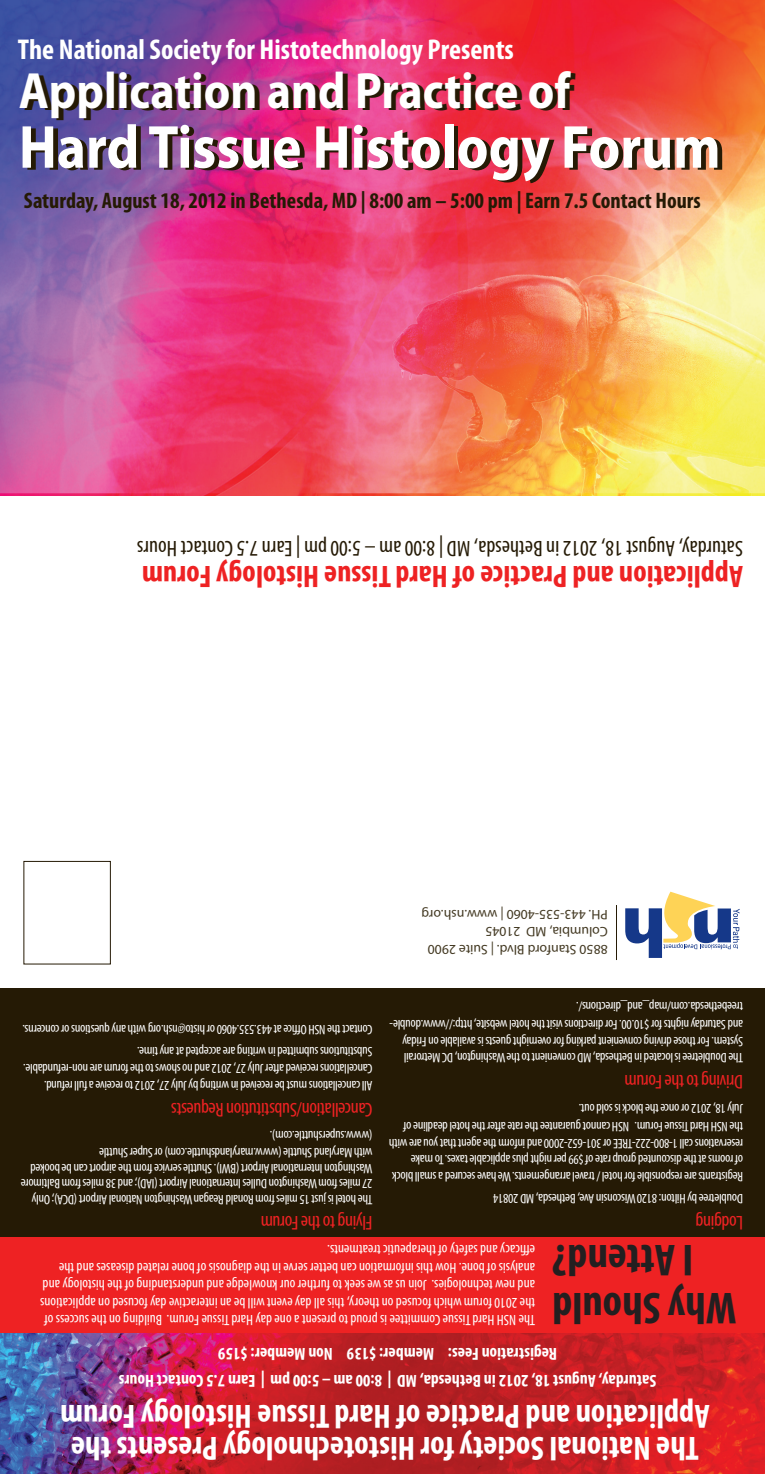
<style>
.page{position:relative;width:765px;height:1474px;background:#fff}
.page>*{position:absolute;margin:0;border:0;box-sizing:border-box;transform-origin:0 0}
.t1{font:700 61.25px "Myriad Pro";color:#fff;scale:.9 1}
.t2{font:700 51.25px "Myriad Pro";color:#fff;scale:.9 1}
.t3{font:700 condensed 45px/47.5px "Myriad Pro";color:#231f20;text-align:right}
.t4{font:700 condensed 33.75px/32.5px "Myriad Pro";color:#fff;text-align:center}
.t5{font:700 condensed 31.25px "Myriad Pro";color:#ee2223}
.t6{font:700 condensed 28.75px "Myriad Pro";color:#fff}
.t7{font:condensed 22.5px "Myriad Pro";color:#251a05}
.t8{font:700 condensed 22.5px "Myriad Pro";color:#251a05}
.t9{font:condensed 20px "Myriad Pro";letter-spacing:-.02em;color:#ee2223}
.t10{font:700 condensed 17.5px/26.9px "Myriad Pro";color:#fff;text-align:center}
.t11{font:condensed 15px/17.5px "Myriad Pro";color:#fff}
.t12{font:condensed 13.75px/16.5px "Myriad Pro";letter-spacing:-.02em;color:#fff}
.t13{font:13.75px/17.5px "Myriad Pro";color:#433922}
</style>
<div class="page">
<img style="left:0;top:1333px;width:765px;height:141px">
<img style="left:0;top:0;width:765px;height:496px">
<div style="left:24px;top:861px;width:87px;height:103px;border:1px solid #251a05"></div>
<hr style="left:616px;top:905px;width:1px;height:55px;background:#251a05">
<div style="left:0;top:1237px;width:765px;height:96px;background:#ee2223"></div>
<div style="left:0;top:989px;width:765px;height:248px;background:#251a05"></div>
<svg style="left:625px;top:892px;width:115px;height:66px"></svg>
<h3 class="t6" style="left:18px;top:31px;width:498px">The National Society for Histotechnology Presents</h3>
<h2 class="t2" style="left:19px;top:57px;width:614px">Application and Practice of</h2>
<h1 class="t1" style="left:19px;top:107px;width:781px">Hard Tissue Histology Forum</h1>
<h3 class="t8" style="left:24px;top:187px;width:679px">Saturday, August 18, 2012 in Bethesda, MD | 8:00 am – 5:00 pm | Earn 7.5 Contact Hours</h3>
<h3 class="t7" style="left:743px;top:562px;width:607px;rotate:-180deg">Saturday, August 18, 2012 in Bethesda, MD | 8:00 am – 5:00 pm | Earn 7.5 Contact Hours</h3>
<h3 class="t5" style="left:743px;top:596px;width:603px;rotate:-180deg">Application and Practice of Hard Tissue Histology Forum</h3>
<p class="t13" style="left:608px;top:958px;width:188px;rotate:-180deg">8850 Stanford Blvd. | Suite 2900<br>Columbia, MD 21045<br>PH. 443-535-4060 | www.nsh.org</p>
<p class="t12" style="left:373px;top:1038px;width:352px;rotate:-180deg">Contact the NSH Office at 443.535.4060 or histo@nsh.org with any questions or concerns.</p>
<p class="t12" style="left:373px;top:1094px;width:351px;rotate:-180deg">All cancellations must be received in writing by July 27, 2012 to receive a full refund.<br>Cancellations received after July 27, 2012 and no shows to the forum are non-refundable.<br>Substitutions submitted in writing are accepted at any time.</p>
<h3 class="t9" style="left:373px;top:1122px;width:203px;rotate:-180deg">Cancellation/Substitution Requests</h3>
<p class="t12" style="left:373px;top:1144px;width:104px;rotate:-180deg">(www.supershuttle.com).</p>
<p class="t12" style="left:373px;top:1207px;width:353px;line-height:15.5px;rotate:-180deg">The hotel is just 15 miles from Ronald Reagan Washington National Airport (DCA); Only 27 miles from Washington Dulles International Airport (IAD); and 38 miles from Baltimore Washington International Airport (BWI). Shuttle service from the airport can be booked with Maryland Shuttle (www.marylandshuttle.com) or Super Shuttle</p>
<h3 class="t9" style="left:373px;top:1234px;width:113px;rotate:-180deg">Flying to the Forum</h3>
<p class="t12" style="left:743px;top:1015px;width:168px;rotate:-180deg">treebethesda.com/map_and_directions/.</p>
<p class="t12" style="left:743px;top:1066px;width:355px;rotate:-180deg">The Doubletree is located in Bethesda, MD convenient to the Washington, DC Metrorail<br>System. For those driving convenient parking for overnight guests is available on Friday and Saturday nights for $10.00. For directions visit the hotel website, http://www.double-</p>
<h3 class="t9" style="left:743px;top:1094px;width:120px;rotate:-180deg">Driving to the Forum</h3>
<p class="t12" style="left:743px;top:1117px;width:166px;rotate:-180deg">July 18, 2012 or once the block is sold out.</p>
<p class="t12" style="left:743px;top:1168px;width:355px;rotate:-180deg">of rooms at the discounted group rate of $99 per night plus applicable taxes. To make reservations call 1-800-222-TREE or 301-652-2000 and inform the agent that you are with the NSH Hard Tissue Forum. NSH cannot guarantee the rate after the hotel deadline of</p>
<p class="t12" style="left:743px;top:1209px;width:352px;line-height:22.1px;rotate:-180deg">Doubletree by Hilton: 8120 Wisconsin Ave, Bethesda, MD 20814<br>Registrants are responsible for hotel / travel arrangements. We have secured a small block</p>
<h3 class="t9" style="left:743px;top:1234px;width:49px;rotate:-180deg">Lodging</h3>
<p class="t11" style="left:535px;top:1329px;width:497px;rotate:-180deg">The NSH Hard Tissue Committee is proud to present a one day Hard Tissue Forum. Building on the success of the 2010 forum which focused on theory, this all day event will be an interactive day focused on applications and new technologies. Join us as we seek to further our knowledge and understanding of the histology and analysis of bone. How this information can better serve in the diagnosis of bone related diseases and the efficacy and safety of therapeutic treatments.</p>
<h3 class="t3" style="left:736px;top:1332px;width:186px;rotate:-180deg">Why Should<br>I Attend?</h3>
<p class="t10" style="left:657px;top:1394px;width:539px;rotate:-180deg">Saturday, August 18, 2012 in Bethesda, MD | 8:00 am – 5:00 pm | Earn 7.5 Contact Hours<br>Registration Fees: Member: $139 Non Member: $159</p>
<h3 class="t4" style="left:710px;top:1465px;width:651px;rotate:-180deg">The National Society for Histotechnology Presents the<br>Application and Practice of Hard Tissue Histology Forum</h3>
</div>
